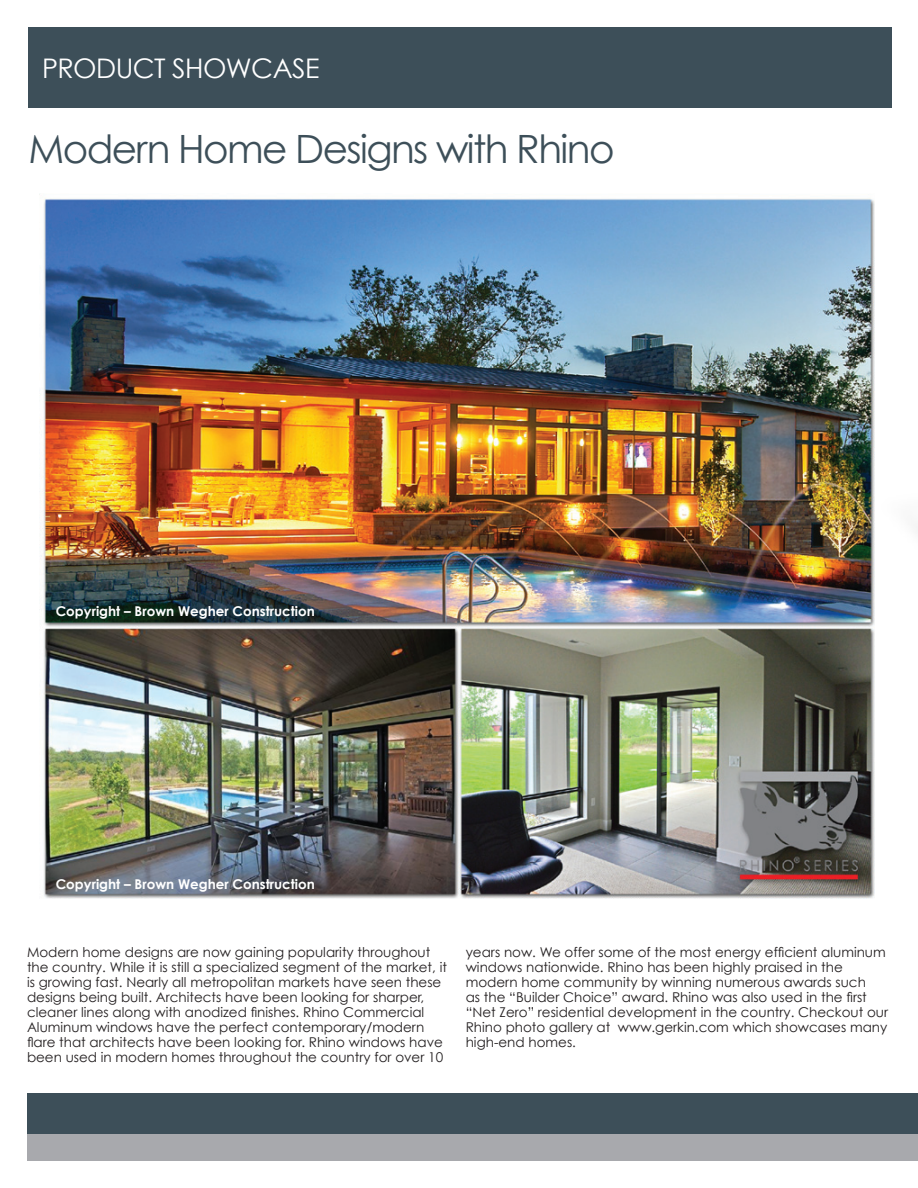
<style>
.page{position:relative;width:918px;height:1188px;background:#fff}
.page>*{position:absolute;margin:0;border:0;box-sizing:border-box;transform-origin:0 0}
.t1{font:39px "Century Gothic";letter-spacing:-.04em;color:#3d4f59}
.t2{font:27px "Century Gothic";color:#fff}
.t3{font:13.5px/15px "Century Gothic";color:#231f20}
.t4{font:700 13.5px "Century Gothic";color:#fff}
</style>
<div class="page">
<div style="left:28px;top:27px;width:864px;height:81px;background:#3d4f59"></div>
<div style="left:27px;top:1094px;width:891px;height:40px;background:#3d4f59"></div>
<div style="left:27px;top:1134px;width:891px;height:27px;background:#a8a9ad"></div>
<img style="left:39px;top:194px;width:836px;height:705px">
<img style="left:795px;top:194px;width:123px;height:447px">
<h2 class="t2" style="left:42px;top:51px;width:18px">pro</h2>
<h2 class="t2" style="left:96px;top:51px;width:37px">duct</h2>
<h2 class="t2" style="left:172px;top:51px;width:20px">showcase</h2>
<h1 class="t1" style="left:28px;top:125px;width:588px">Modern Home Designs with Rhino</h1>
<p class="t4" style="left:56px;top:603px;width:261px">Copyright – Brown Wegher Construction</p>
<p class="t4" style="left:56px;top:876px;width:261px">Copyright – Brown Wegher Construction</p>
<p class="t3" style="left:27px;top:945px;width:421px">Modern home designs are now gaining popularity throughout the country. While it is still a specialized segment of the market, it is growing fast. Nearly all metropolitan markets have seen these designs being built. Architects have been looking for sharper, cleaner lines along with anodized finishes. Rhino Commercial Aluminum windows have the perfect contemporary/modern flare that architects have been looking for. Rhino windows have been used in modern homes throughout the country for over 10</p>
<p class="t3" style="left:466px;top:945px;width:424px">years now. We offer some of the most energy efficient aluminum windows nationwide. Rhino has been highly praised in the modern home community by winning numerous awards such<br>as the “Builder Choice” award. Rhino was also used in the first “Net Zero” residential development in the country. Checkout our Rhino photo gallery at www.gerkin.com which showcases many high-end homes.</p>
</div>
